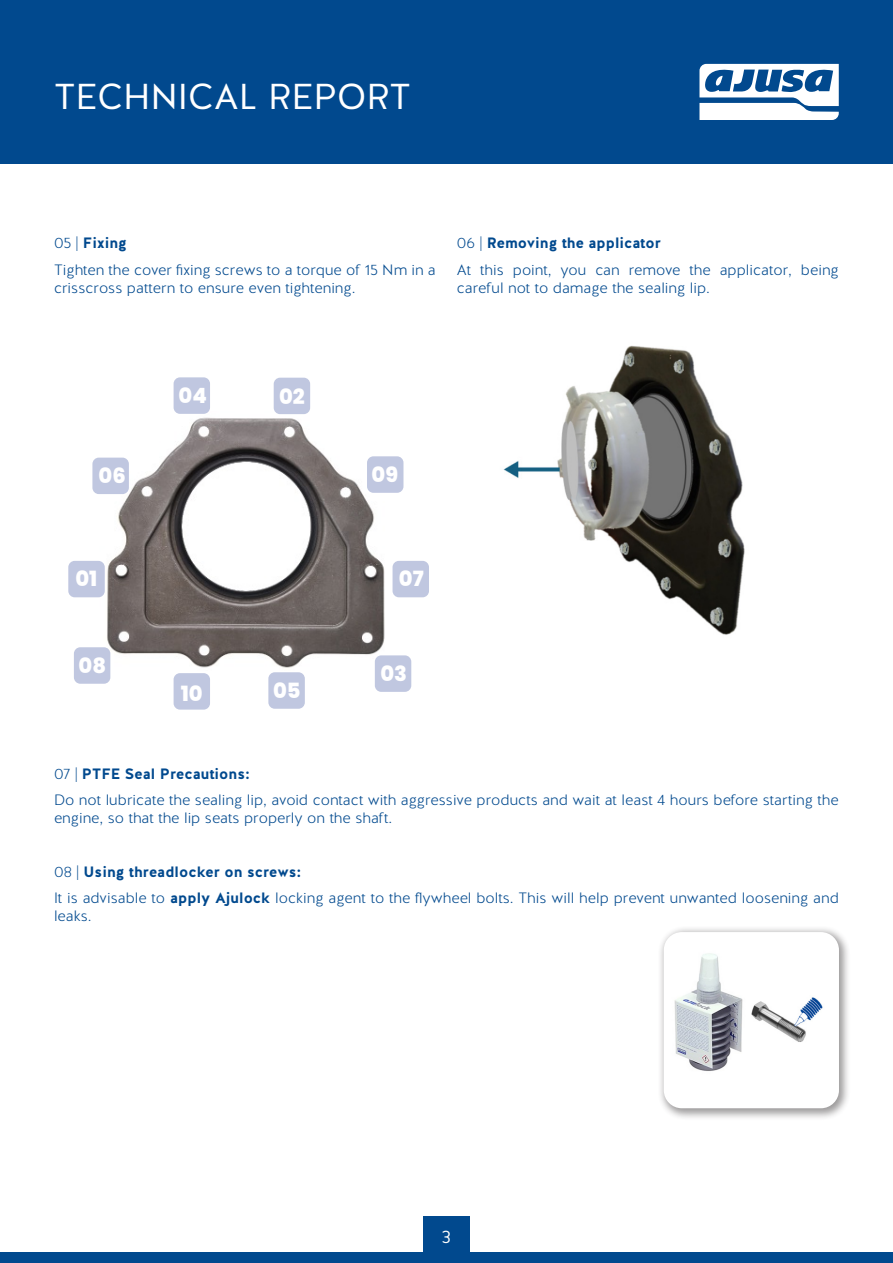
<style>
.page{position:relative;width:893px;height:1263px;background:#fff}
.page>*{position:absolute;margin:0;border:0;box-sizing:border-box;transform-origin:0 0}
.t1{font:36px "Halis GR";color:#fff}
.t2{font:800 21px "Poppins";color:#fff}
.t3{font:18px "Halis GR";color:#fff}
.t4{font:300 15px/18px "Halis GR";color:#01498e}
.t5{font:700 15px "Halis GR";color:#01498e}
.s1{font-weight:300}
.s2{font-weight:700}
</style>
<div class="page">
<div style="left:0;top:0;width:893px;height:163px;background:#01498e"></div>
<div style="left:0;top:1252px;width:893px;height:11px;background:#01498e"></div>
<div style="left:423px;top:1216px;width:47px;height:46px;background:#01498e"></div>
<svg style="left:699px;top:64px;width:140px;height:56px"></svg>
<img style="left:99px;top:412px;width:294px;height:258px">
<div style="left:658px;top:926px;width:193px;height:195px;background:#231f20;opacity:.45"></div>
<div style="left:664px;top:932px;width:175px;height:176px;background:#fff;border-radius:18px"></div>
<img style="left:674px;top:953px;width:149px;height:118px">
<div style="left:174px;top:377px;width:36px;height:37px;background:#c0c7e0;border-radius:6px"></div>
<div style="left:92px;top:458px;width:37px;height:36px;background:#c0c7e0;border-radius:6px"></div>
<div style="left:274px;top:378px;width:36px;height:36px;background:#c0c7e0;border-radius:6px"></div>
<div style="left:367px;top:456px;width:36px;height:37px;background:#c0c7e0;border-radius:6px"></div>
<div style="left:393px;top:561px;width:36px;height:36px;background:#c0c7e0;border-radius:6px"></div>
<div style="left:375px;top:655px;width:36px;height:37px;background:#c0c7e0;border-radius:6px"></div>
<div style="left:268px;top:672px;width:37px;height:37px;background:#c0c7e0;border-radius:6px"></div>
<div style="left:174px;top:673px;width:36px;height:37px;background:#c0c7e0;border-radius:6px"></div>
<div style="left:74px;top:647px;width:36px;height:37px;background:#c0c7e0;border-radius:6px"></div>
<div style="left:68px;top:561px;width:37px;height:36px;background:#c0c7e0;border-radius:6px"></div>
<img style="left:503px;top:345px;width:242px;height:290px">
<h1 class="t1" style="left:54px;top:73px;width:358px">TECHNICAL REPORT</h1>
<p class="t5" style="left:54px;top:233px;width:74px"><span class="s1">05 |</span> Fixing</p>
<p class="t4" style="left:54px;top:261px;width:383px">Tighten the cover fixing screws to a torque of 15 Nm in a crisscross pattern to ensure even tightening.</p>
<p class="t5" style="left:457px;top:233px;width:206px"><span class="s1">06 |</span> Removing the applicator</p>
<p class="t4" style="left:457px;top:261px;width:383px">At this point, you can remove the applicator, being careful not to damage the sealing lip.</p>
<p class="t2" style="left:99px;top:464px;width:29px">06</p>
<p class="t2" style="left:75px;top:567px;width:23px">01</p>
<p class="t2" style="left:79px;top:653px;width:29px">08</p>
<p class="t2" style="left:179px;top:383px;width:30px">04</p>
<p class="t2" style="left:279px;top:385px;width:27px">02</p>
<p class="t2" style="left:181px;top:682px;width:23px">10</p>
<p class="t2" style="left:273px;top:678px;width:29px">05</p>
<p class="t2" style="left:372px;top:462px;width:28px">09</p>
<p class="t2" style="left:399px;top:567px;width:26px">07</p>
<p class="t2" style="left:380px;top:661px;width:28px">03</p>
<p class="t5" style="left:54px;top:764px;width:197px"><span class="s1">07 |</span> PTFE Seal Precautions:</p>
<p class="t4" style="left:54px;top:792px;width:786px">Do not lubricate the sealing lip, avoid contact with aggressive products and wait at least 4 hours before starting the engine, so that the lip seats properly on the shaft.</p>
<p class="t5" style="left:54px;top:861px;width:249px"><span class="s1">08 |</span> Using threadlocker on screws:</p>
<p class="t4" style="left:54px;top:889px;width:786px">It is advisable to <span class="s2">apply Ajulock</span> locking agent to the flywheel bolts. This will help prevent unwanted loosening and leaks.</p>
<p class="t3" style="left:442px;top:1225px;width:11px">3</p>
</div>
